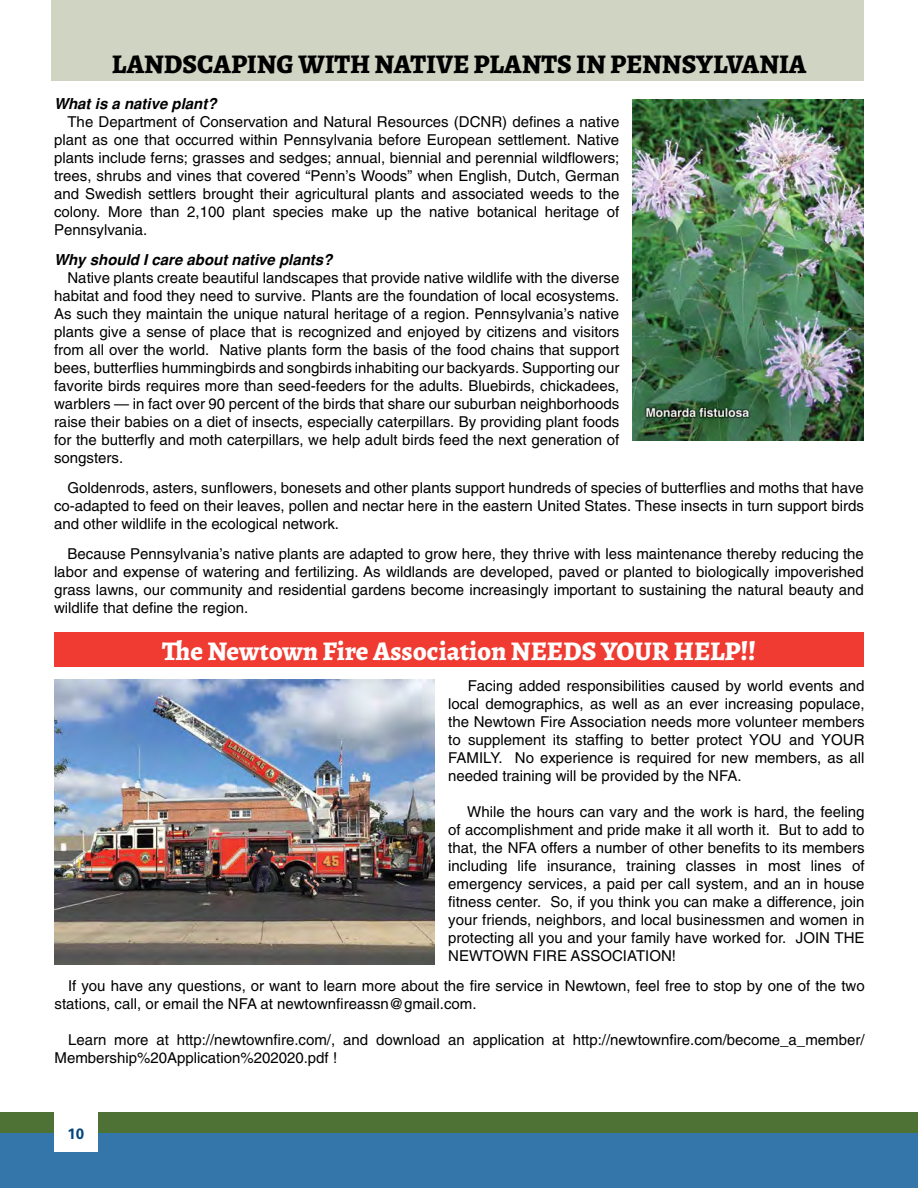
<style>
.page{position:relative;width:918px;height:1188px;background:#fff}
.page>*{position:absolute;margin:0;border:0;box-sizing:border-box;transform-origin:0 0}
.t1{font:800 27px "Alegreya";color:#000}
.t2{font:800 27px "Alegreya";color:#fff}
.t3{font:15px/18px "Helvetica";color:#000;text-align:justify}
.t4{font:italic 700 15px "Helvetica";color:#000}
.t5{font:700 15px "Univers";color:#00467e}
</style>
<div class="page">
<div style="left:0;top:1133px;width:918px;height:55px;background:#3476aa"></div>
<div style="left:0;top:1113px;width:918px;height:20px;background:#4e7135"></div>
<div style="left:54px;top:1104px;width:44px;height:48px;background:#fff"></div>
<div style="left:54px;top:633px;width:810px;height:34px;background:#ef3b31"></div>
<img style="left:55px;top:679px;width:379px;height:285px">
<div style="left:52px;top:0;width:812px;height:81px;background:#d0d4c3"></div>
<img style="left:633px;top:100px;width:231px;height:341px">
<h1 class="t1" style="left:112px;top:45px;width:696px">LANDSCAPING WITH NATIVE PLANTS IN PENNSYLVANIA</h1>
<p class="t4" style="left:54px;top:95px;width:164px">What is a native plant?</p>
<p class="t3" style="left:54px;top:113px;width:567px;text-indent:14px">The Department of Conservation and Natural Resources (DCNR) defines a native plant as one that occurred within Pennsylvania before European settlement. Native plants include ferns; grasses and sedges; annual, biennial and perennial wildflowers; trees, shrubs and vines that covered “Penn’s Woods” when English, Dutch, German and Swedish settlers brought their agricultural plants and associated weeds to the colony. More than 2,100 plant species make up the native botanical heritage of Pennsylvania.</p>
<p class="t4" style="left:54px;top:251px;width:280px">Why should I care about native plants?</p>
<p class="t3" style="left:54px;top:269px;width:567px;text-indent:14px">Native plants create beautiful landscapes that provide native wildlife with the diverse habitat and food they need to survive. Plants are the foundation of local ecosystems.<br>As such they maintain the unique natural heritage of a region. Pennsylvania’s native plants give a sense of place that is recognized and enjoyed by citizens and visitors from all over the world. Native plants form the basis of the food chains that support bees, butterflies hummingbirds and songbirds inhabiting our backyards. Supporting our favorite birds requires more than seed-feeders for the adults. Bluebirds, chickadees, warblers — in fact over 90 percent of the birds that share our suburban neighborhoods raise their babies on a diet of insects, especially caterpillars. By providing plant foods for the butterfly and moth caterpillars, we help adult birds feed the next generation of songsters.</p>
<p class="t3" style="left:54px;top:479px;width:812px;text-indent:14px">Goldenrods, asters, sunflowers, bonesets and other plants support hundreds of species of butterflies and moths that have co-adapted to feed on their leaves, pollen and nectar here in the eastern United States. These insects in turn support birds and other wildlife in the ecological network.</p>
<p class="t3" style="left:54px;top:545px;width:811px;text-indent:14px">Because Pennsylvania’s native plants are adapted to grow here, they thrive with less maintenance thereby reducing the labor and expense of watering and fertilizing. As wildlands are developed, paved or planted to biologically impoverished grass lawns, our community and residential gardens become increasingly important to sustaining the natural beauty and wildlife that define the region.</p>
<h1 class="t2" style="left:162px;top:632px;width:595px">The Newtown Fire Association NEEDS YOUR HELP!!</h1>
<p class="t3" style="left:448px;top:677px;width:418px;text-indent:20px">Facing added responsibilities caused by world events and local demographics, as well as an ever increasing populace, the Newtown Fire Association needs more volunteer members to supplement its staffing to better protect YOU and YOUR FAMILY. No experience is required for new members, as all needed training will be provided by the NFA.</p>
<p class="t3" style="left:448px;top:803px;width:418px;text-indent:19px">While the hours can vary and the work is hard, the feeling of accomplishment and pride make it all worth it. But to add to that, the NFA offers a number of other benefits to its members including life insurance, training classes in most lines of emergency services, a paid per call system, and an in house fitness center. So, if you think you can make a difference, join your friends, neighbors, and local businessmen and women in protecting all you and your family have worked for. JOIN THE NEWTOWN FIRE ASSOCIATION!</p>
<p class="t3" style="left:55px;top:977px;width:812px;text-indent:14px">If you have any questions, or want to learn more about the fire service in Newtown, feel free to stop by one of the two stations, call, or email the NFA at newtownfireassn@gmail.com.</p>
<p class="t3" style="left:55px;top:1031px;width:811px;text-indent:14px">Learn more at http://newtownfire.com/, and download an application at http://newtownfire.com/become_a_member/<br>Membership%20Application%202020.pdf !</p>
<p class="t5" style="left:68px;top:1125px;width:18px">10</p>
</div>
